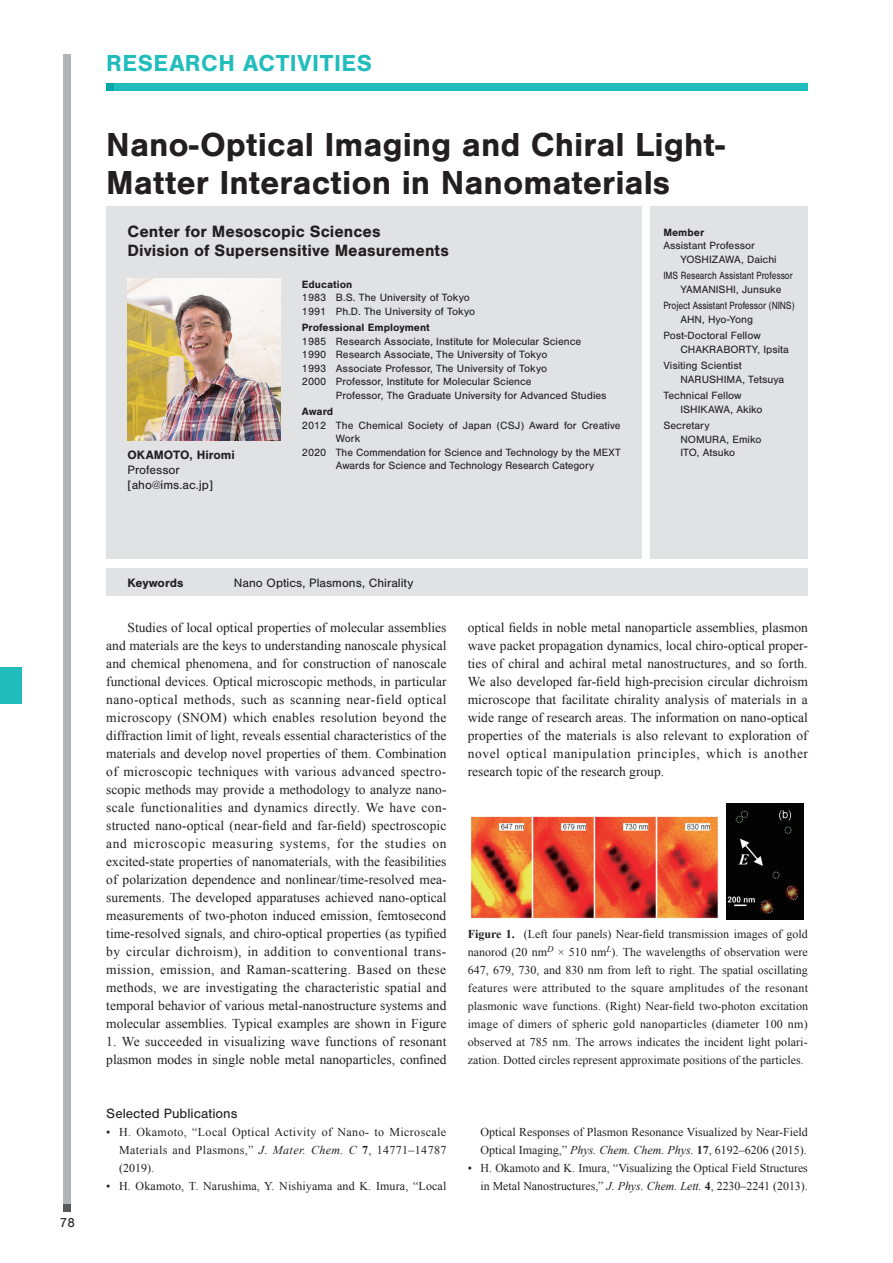
<style>
.page{position:relative;width:893px;height:1263px;background:#fff}
.page>*{position:absolute;margin:0;border:0;box-sizing:border-box;transform-origin:0 0}
.title_I{font:700 34.5px/37.5px "Nimbus San";color:#231f20}
.t1{font:700 24px "Nimbus San";letter-spacing:.025em;color:#21bdbd}
.title_I_downlist{font:700 16.95px "Nimbus San";color:#231f20}
.reference{font:13.95px "Nimbus San";color:#231f20}
.body{font:13.5px/18px "Times New Roman";color:#231f20;text-align:justify}
.t2{font:13.5px "Nimbus San";color:#231f20}
.keywords{font:12.6px "Nimbus San";color:#231f20}
.staff-p{font:12.6px "Nimbus San";color:#231f20}
.staff-pt{font:700 12.6px "Nimbus San";color:#231f20}
.keywords-2{font:700 12.6px "Nimbus San";color:#231f20}
.reference_body{font:12px/18px "Times New Roman";color:#231f20;text-align:justify}
.biog{font:10.95px/13.5px "Nimbus San";color:#231f20}
.staff{font:10.95px "Nimbus San";color:#231f20}
.staff-t{font:10.95px "Nimbus San";color:#231f20}
.biog-t{font:700 10.95px "Nimbus San";color:#231f20}
.staff-t-2{font:10.95px "Nimbus San";color:#231f20;scale:.82 1}
.staff-t-3{font:10.95px "Nimbus San";color:#231f20;scale:.8 1}
.staff-t-4{font:700 10.95px "Nimbus San";color:#231f20}
.s1{font-style:italic}
.s2{font-weight:700}
</style>
<div class="page">
<div style="left:106px;top:83px;width:702px;height:7px;background:#21bdbd"></div>
<div style="left:106px;top:83px;width:8px;height:7px;background:#00a9a8"></div>
<div style="left:64px;top:55px;width:7px;height:1157px;background:#b2b3b7"></div>
<div style="left:64px;top:1205px;width:7px;height:7px;background:#57585a"></div>
<div style="left:0;top:668px;width:21px;height:36px;background:#21bdbd"></div>
<div style="left:106px;top:206px;width:536px;height:353px;background:#e1e2e4"></div>
<div style="left:651px;top:206px;width:157px;height:353px;background:#e1e2e4"></div>
<div style="left:106px;top:568px;width:702px;height:27px;background:#e1e2e4"></div>
<img style="left:128px;top:279px;width:153px;height:161px">
<img style="left:471px;top:817px;width:248px;height:101px">
<img style="left:726px;top:804px;width:78px;height:116px">
<h2 class="t1" style="left:106px;top:50px;width:267px">RESEARCH ACTIVITIES</h2>
<p class="title_I" style="left:106px;top:126px;width:620px">Nano-Optical Imaging and Chiral Light-<br>Matter Interaction in Nanomaterials</p>
<p class="title_I_downlist" style="left:128px;top:222px;width:255px">Center for Mesoscopic Sciences</p>
<p class="title_I_downlist" style="left:128px;top:241px;width:323px">Division of Supersensitive Measurements</p>
<p class="staff-t-4" style="left:663px;top:226px;width:42px">Member</p>
<p class="staff-t" style="left:663px;top:239px;width:93px">Assistant Professor</p>
<p class="staff" style="left:680px;top:253px;width:98px">YOSHIZAWA, Daichi</p>
<p class="staff-t-3" style="left:663px;top:269px;width:163px">IMS Research Assistant Professor</p>
<p class="staff" style="left:680px;top:283px;width:103px">YAMANISHI, Junsuke</p>
<p class="staff-t-2" style="left:663px;top:299px;width:162px">Project Assistant Professor (NINS)</p>
<p class="staff" style="left:680px;top:313px;width:74px">AHN, Hyo-Yong</p>
<p class="staff-t" style="left:663px;top:329px;width:99px">Post-Doctoral Fellow</p>
<p class="staff" style="left:680px;top:343px;width:110px">CHAKRABORTY, Ipsita</p>
<p class="staff-t" style="left:663px;top:359px;width:80px">Visiting Scientist</p>
<p class="staff" style="left:680px;top:373px;width:105px">NARUSHIMA, Tetsuya</p>
<p class="staff-t" style="left:663px;top:389px;width:80px">Technical Fellow</p>
<p class="staff" style="left:680px;top:403px;width:84px">ISHIKAWA, Akiko</p>
<p class="staff-t" style="left:663px;top:419px;width:48px">Secretary</p>
<p class="staff" style="left:680px;top:433px;width:82px">NOMURA, Emiko</p>
<p class="staff" style="left:680px;top:446px;width:56px">ITO, Atsuko</p>
<p class="biog-t" style="left:302px;top:278px;width:52px">Education</p>
<p class="biog" style="left:302px;top:291px;width:170px">1983 B.S. The University of Tokyo</p>
<p class="biog" style="left:302px;top:304px;width:175px">1991 Ph.D. The University of Tokyo</p>
<p class="biog-t" style="left:302px;top:321px;width:129px">Professional Employment</p>
<p class="biog" style="left:302px;top:334px;width:281px">1985 Research Associate, Institute for Molecular Science</p>
<p class="biog" style="left:302px;top:348px;width:247px">1990 Research Associate, The University of Tokyo</p>
<p class="biog" style="left:302px;top:361px;width:247px">1993 Associate Professor, The University of Tokyo</p>
<p class="biog" style="left:302px;top:375px;width:231px">2000 Professor, Institute for Molecular Science</p>
<p class="biog" style="left:336px;top:388px;width:272px">Professor, The Graduate University for Advanced Studies</p>
<p class="biog-t" style="left:302px;top:405px;width:33px">Award</p>
<p class="biog" style="left:336px;top:418px;width:286px;text-indent:-34px">2012 The Chemical Society of Japan (CSJ) Award for Creative<br>Work</p>
<p class="biog" style="left:336px;top:445px;width:286px;text-indent:-34px">2020 The Commendation for Science and Technology by the MEXT<br>Awards for Science and Technology Research Category</p>
<p class="staff-pt" style="left:128px;top:448px;width:109px">OKAMOTO, Hiromi</p>
<p class="staff-p" style="left:128px;top:463px;width:54px">Professor</p>
<p class="staff-p" style="left:128px;top:478px;width:87px">[aho@ims.ac.jp]</p>
<p class="t2" style="left:60px;top:1215px;width:17px">78</p>
<p class="keywords-2" style="left:128px;top:575px;width:57px">Keywords</p>
<p class="keywords" style="left:234px;top:576px;width:181px">Nano Optics, Plasmons, Chirality</p>
<p class="body" style="left:106px;top:618px;width:342px;text-indent:21px">Studies of local optical properties of molecular assemblies and materials are the keys to understanding nanoscale physical and chemical phenomena, and for construction of nanoscale functional devices. Optical microscopic methods, in particular nano-optical methods, such as scanning near-field optical microscopy (SNOM) which enables resolution beyond the diffraction limit of light, reveals essential characteristics of the materials and develop novel properties of them. Combination of microscopic techniques with various advanced spectro&shy;scopic methods may provide a methodology to analyze nano&shy;scale functionalities and dynamics directly. We have con&shy;structed nano-optical (near-field and far-field) spectroscopic and microscopic measuring systems, for the studies on excited-state properties of nanomaterials, with the feasibilities of polarization dependence and nonlinear/time-resolved mea&shy;surements. The developed apparatuses achieved nano-optical measurements of two-photon induced emission, femtosecond time-resolved signals, and chiro-optical properties (as typified by circular dichroism), in addition to conventional trans&shy;mission, emission, and Raman-scattering. Based on these methods, we are investigating the characteristic spatial and temporal behavior of various metal-nanostructure systems and molecular assemblies. Typical examples are shown in Figure</p>
<p class="body" style="left:106px;top:1032px;width:342px">1. We succeeded in visualizing wave functions of resonant plasmon modes in single noble metal nanoparticles, confined</p>
<p class="reference" style="left:106px;top:1105px;width:133px">Selected Publications</p>
<p class="reference_body" style="left:119px;top:1122px;width:329px;text-indent:-13px">• H. Okamoto, “Local Optical Activity of Nano- to Microscale Materials and Plasmons,” <span class="s1">J. Mater. Chem. C</span> <span class="s2">7</span>, 14771–14787 (2019).</p>
<p class="reference_body" style="left:106px;top:1176px;width:342px">• H. Okamoto, T. Narushima, Y. Nishiyama and K. Imura, “Local</p>
<p class="body" style="left:468px;top:618px;width:342px">optical fields in noble metal nanoparticle assemblies, plasmon wave packet propagation dynamics, local chiro-optical proper&shy;ties of chiral and achiral metal nanostructures, and so forth.<br>We also developed far-field high-precision circular dichroism microscope that facilitate chirality analysis of materials in a wide range of research areas. The information on nano-optical properties of the materials is also relevant to exploration of novel optical manipulation principles, which is another research topic of the research group.</p>
<p class="reference_body" style="left:468px;top:924px;width:342px"><span class="s2">Figure 1.</span> (Left four panels) Near-field transmission images of gold nanorod (20 nm<sup>D</sup> × 510 nm<sup>L</sup>). The wavelengths of observation were 647, 679, 730, and 830 nm from left to right. The spatial oscillating features were attributed to the square amplitudes of the resonant plasmonic wave functions. (Right) Near-field two-photon excitation image of dimers of spheric gold nanoparticles (diameter 100 nm) observed at 785 nm. The arrows indicates the incident light polari&shy;zation. Dotted circles represent approximate positions of the particles.</p>
<p class="reference_body" style="left:480px;top:1122px;width:329px">Optical Responses of Plasmon Resonance Visualized by Near-Field<br>Optical Imaging,” <span class="s1">Phys. Chem. Chem. Phys.</span> <span class="s2">17</span>, 6192–6206 (2015).</p>
<p class="reference_body" style="left:468px;top:1158px;width:342px;text-align:right">• H. Okamoto and K. Imura, “Visualizing the Optical Field Structures in Metal Nanostructures,” <span class="s1">J. Phys. Chem. Lett.</span> <span class="s2">4</span>, 2230–2241 (2013).</p>
</div>
